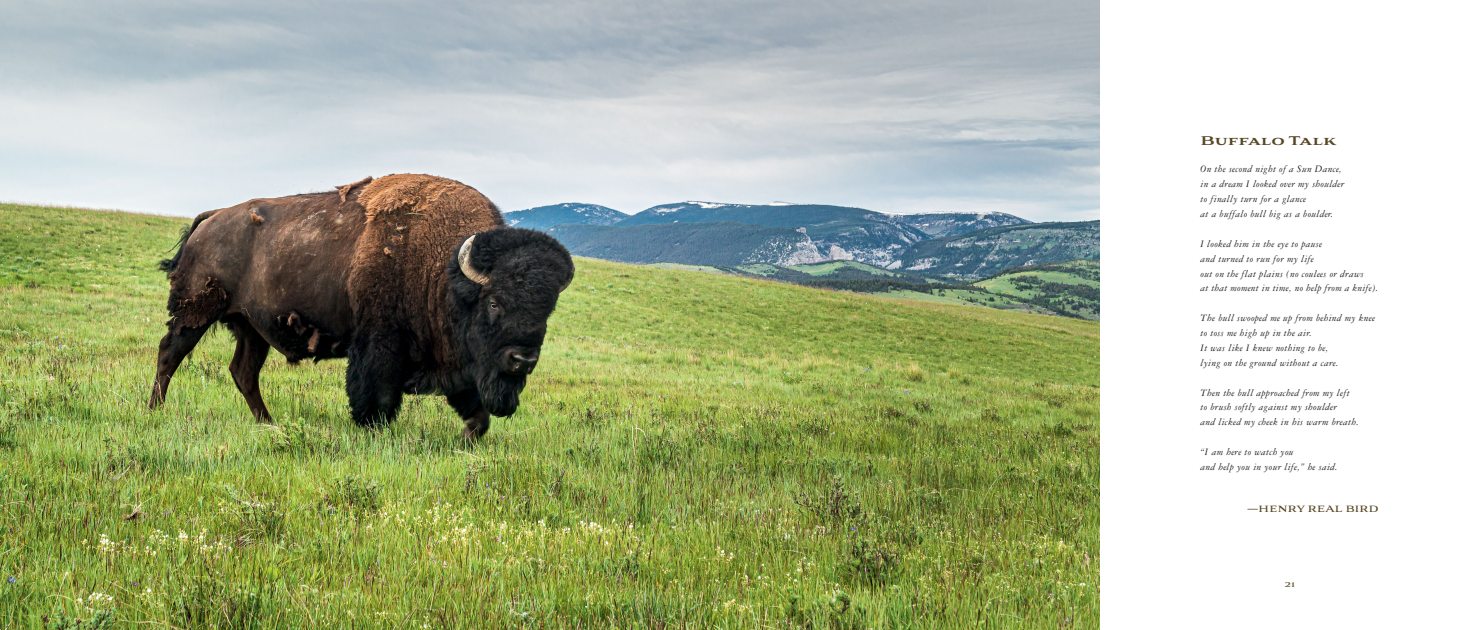
<style>
.page{position:relative;width:1481px;height:630px;background:#fff}
.page>*{position:absolute;margin:0;border:0;box-sizing:border-box;transform-origin:0 0}
.poem_title{font:900 15.75px "Aviano";color:#574623}
.attribution_brown{font:700 11.38px "Aviano";letter-spacing:.03em;color:#574623;scale:.9 1}
.poetry_HRB{font:italic 10.5px "Garamond Three";letter-spacing:.03em;color:#231f20}
.t1{font:700 8.75px "Aviano";color:#574623}
</style>
<div class="page">
<img style="left:0;top:0;width:1099px;height:630px">
<p class="poem_title" style="left:1200px;top:133px;width:137px">Buffalo Talk</p>
<p class="poetry_HRB" style="left:1200px;top:164px;width:143px">On the second night of a Sun Dance,</p>
<p class="poetry_HRB" style="left:1200px;top:179px;width:145px">in a dream I looked over my shoulder</p>
<p class="poetry_HRB" style="left:1200px;top:194px;width:107px">to finally turn for a glance</p>
<p class="poetry_HRB" style="left:1200px;top:208px;width:134px">at a buffalo bull big as a boulder.</p>
<p class="poetry_HRB" style="left:1200px;top:238px;width:123px">I looked him in the eye to pause</p>
<p class="poetry_HRB" style="left:1200px;top:253px;width:115px">and turned to run for my life</p>
<p class="poetry_HRB" style="left:1200px;top:268px;width:165px">out on the flat plains (no coulees or draws</p>
<p class="poetry_HRB" style="left:1200px;top:283px;width:179px">at that moment in time, no help from a knife).</p>
<p class="poetry_HRB" style="left:1200px;top:313px;width:176px">The bull swooped me up from behind my knee</p>
<p class="poetry_HRB" style="left:1200px;top:327px;width:113px">to toss me high up in the air.</p>
<p class="poetry_HRB" style="left:1200px;top:342px;width:129px">It was like I knew nothing to be,</p>
<p class="poetry_HRB" style="left:1200px;top:357px;width:140px">lying on the ground without a care.</p>
<p class="poetry_HRB" style="left:1200px;top:387px;width:150px">Then the bull approached from my left</p>
<p class="poetry_HRB" style="left:1200px;top:402px;width:138px">to brush softly against my shoulder</p>
<p class="poetry_HRB" style="left:1200px;top:417px;width:160px">and licked my cheek in his warm breath.</p>
<p class="poetry_HRB" style="left:1200px;top:446px;width:94px">“I am here to watch you</p>
<p class="poetry_HRB" style="left:1200px;top:461px;width:139px">and help you in your life,” he said.</p>
<p class="attribution_brown" style="left:1246px;top:503px;width:148px">—HENRY REAL BIRD</p>
<p class="t1" style="left:1284px;top:581px;width:12px">21</p>
</div>
